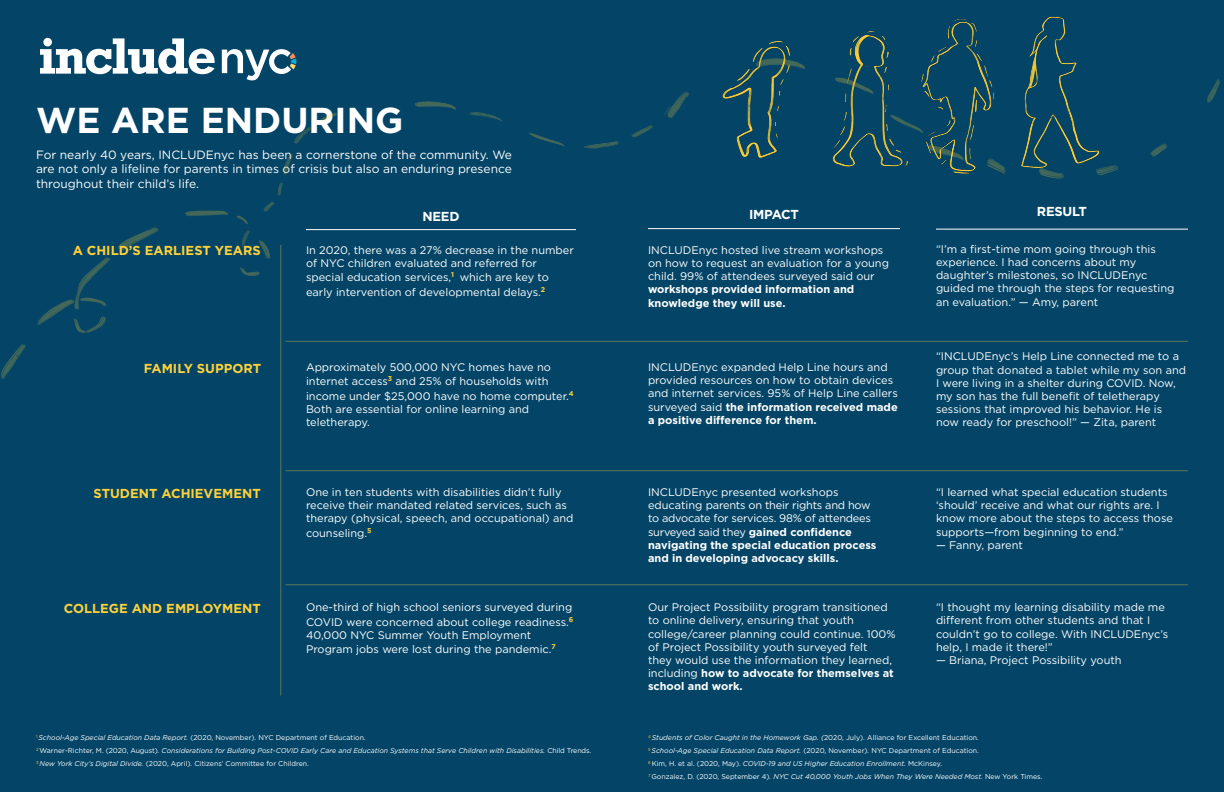
<style>
.page{position:relative;width:1224px;height:792px;background:#044567}
.page>*{position:absolute;margin:0;border:0;box-sizing:border-box;transform-origin:0 0}
.t1{font:700 36px "Gotham";color:#fff}
.t2{font:700 13px "Gotham";color:#ffd239}
.t3{font:700 13px "Gotham";letter-spacing:-.02em;color:#fff}
.t4{font:12px/14.4px "Gotham";color:#fff;text-align:justify}
.t5{font:11px/13.2px "Gotham";color:#fff}
.t6{font:11px/13.2px "Gotham";letter-spacing:-.02em;color:#fff}
.t7{font:italic 7px "Gotham";color:#fff}
.t8{font:7px "Gotham";color:#fff}
.s1{font-weight:700}
.s2{font-style:italic}
.s3{font-style:normal}
</style>
<div class="page">
<img style="left:0;top:37px;width:1220px;height:512px">
<img style="left:714px;top:37px;width:76px;height:131px">
<img style="left:790px;top:30px;width:96px;height:142px">
<img style="left:886px;top:18px;width:135px;height:158px">
<img style="left:969px;top:16px;width:161px;height:155px">
<hr style="left:280px;top:245px;width:1px;height:451px;background:#ffd239">
<hr style="left:286px;top:341px;width:902px;height:1px;background:#ffd239">
<hr style="left:286px;top:470px;width:902px;height:1px;background:#ffd239">
<hr style="left:286px;top:584px;width:902px;height:1px;background:#ffd239">
<svg style="left:40px;top:38px;width:175px;height:36px"></svg>
<svg style="left:222px;top:49px;width:74px;height:31px"></svg>
<p class="t1" style="left:36px;top:96px;width:369px">WE ARE ENDURING</p>
<p class="t4" style="left:36px;top:147px;width:477px">For nearly 40 years, INCLUDEnyc has been a cornerstone of the community. We are not only a lifeline for parents in times of crisis but also an enduring presence throughout their child’s life.</p>
<p class="t3" style="left:422px;top:208px;width:39px">NEED</p>
<p class="t3" style="left:749px;top:205px;width:51px">IMPACT</p>
<p class="t3" style="left:1037px;top:203px;width:52px">RESULT</p>
<p class="t2" style="left:73px;top:242px;width:190px">A CHILD’S EARLIEST YEARS</p>
<p class="t5" style="left:648px;top:243px;width:242px">INCLUDEnyc hosted live stream workshops on how to request an evaluation for a young child. 99% of attendees surveyed said our <span class="s1">workshops provided information and knowledge they will use.</span></p>
<p class="t5" style="left:936px;top:242px;width:240px">“I’m a first-time mom going through this experience. I had concerns about my daughter’s milestones, so INCLUDEnyc guided me through the steps for requesting an evaluation.” — Amy, parent</p>
<p class="t5" style="left:306px;top:243px;width:269px">In 2020, there was a 27% decrease in the number of NYC children evaluated and referred for</p>
<p class="t5" style="left:306px;top:270px;width:244px;line-height:14.4px">special education services,<sup>1</sup> which are key to early intervention of developmental delays.<sup>2</sup></p>
<p class="t2" style="left:144px;top:359px;width:119px">FAMILY SUPPORT</p>
<p class="t5" style="left:306px;top:360px;width:269px;line-height:14.4px">Approximately 500,000 NYC homes have no internet access<sup>3</sup> and 25% of households with income under $25,000 have no home computer.<sup>4</sup></p>
<p class="t5" style="left:306px;top:402px;width:225px">Both are essential for online learning and teletherapy.</p>
<p class="t2" style="left:94px;top:484px;width:169px">STUDENT ACHIEVEMENT</p>
<p class="t2" style="left:64px;top:599px;width:199px">COLLEGE AND EMPLOYMENT</p>
<p class="t5" style="left:306px;top:485px;width:269px">One in ten students with disabilities didn’t fully receive their mandated related services, such as therapy (physical, speech, and occupational) and</p>
<p class="t5" style="left:306px;top:526px;width:67px">counseling.<sup>5</sup></p>
<p class="t5" style="left:306px;top:600px;width:269px;line-height:14.4px">One-third of high school seniors surveyed during<br>COVID were concerned about college readiness.<sup>6</sup></p>
<p class="t5" style="left:306px;top:627px;width:251px;line-height:14.4px">40,000 NYC Summer Youth Employment<br>Program jobs were lost during the pandemic.<sup>7</sup></p>
<p class="t8" style="left:36px;top:734px;width:331px"><sup>1</sup> <span class="s2">School-Age Special Education Data Report.</span> (2020, November). NYC Department of Education<span class="s2">.</span></p>
<p class="t7" style="left:36px;top:747px;width:557px"><sup>2</sup> <span class="s3">Warner-Richter, M. (2020, August)</span>. Considerations for Building Post-COVID Early Care and Education Systems that Serve Children with Disabilities. <span class="s3">Child Trends.</span></p>
<p class="t8" style="left:36px;top:760px;width:274px"><sup>3</sup> <span class="s2">New York City’s Digital Divide.</span> (2020, April)<span class="s2">.</span> Citizens’ Committee for Children.</p>
<p class="t5" style="left:648px;top:360px;width:251px">INCLUDEnyc expanded Help Line hours and provided resources on how to obtain devices and internet services. 95% of Help Line callers surveyed said <span class="s1">the information received made a positive difference for them.</span></p>
<p class="t6" style="left:648px;top:485px;width:230px">INCLUDEnyc presented workshops educating parents on their rights and how to advocate for services. 98% of attendees surveyed said they <span class="s1">gained confidence navigating the special education process and in developing advocacy skills.</span></p>
<p class="t5" style="left:648px;top:600px;width:249px">Our Project Possibility program transitioned to online delivery, ensuring that youth college/career planning could continue. 100% of Project Possibility youth surveyed felt<br>they would use the information they learned, including <span class="s1">how to advocate for themselves at school and work.</span></p>
<p class="t5" style="left:936px;top:350px;width:252px">“INCLUDEnyc’s Help Line connected me to a group that donated a tablet while my son and I were living in a shelter during COVID. Now, my son has the full benefit of teletherapy sessions that improved his behavior. He is now ready for preschool!” — Zita, parent</p>
<p class="t5" style="left:936px;top:485px;width:239px">“I learned what special education students ‘should’ receive and what our rights are. I know more about the steps to access those supports—from beginning to end.”</p>
<p class="t5" style="left:936px;top:538px;width:89px">— Fanny, parent</p>
<p class="t5" style="left:936px;top:600px;width:234px">“I thought my learning disability made me different from other students and that I couldn’t go to college. With INCLUDEnyc’s help, I made it there!”</p>
<p class="t5" style="left:936px;top:653px;width:187px">— Briana, Project Possibility youth</p>
<p class="t7" style="left:648px;top:733px;width:333px"><sup>4</sup> Students of Color Caught in the Homework Gap. (<span class="s3">2020, July). Alliance for Excellent Education</span>.</p>
<p class="t8" style="left:648px;top:746px;width:332px"><sup>5</sup> <span class="s2">School-Age Special Education Data Report.</span> (2020, November)<span class="s2">.</span> NYC Department of Education.</p>
<p class="t7" style="left:648px;top:759px;width:296px"><sup>6</sup> <span class="s3">Kim, H. et al. (2020, May).</span> COVID-19 and US Higher Education Enrollment. <span class="s3">McKinsey.</span></p>
<p class="t7" style="left:648px;top:772px;width:396px"><sup>7</sup> <span class="s3">Gonzalez, D. (2020, September 4)</span>. NYC Cut 40,000 Youth Jobs When They Were Needed Most. <span class="s3">New York Times.</span></p>
</div>
